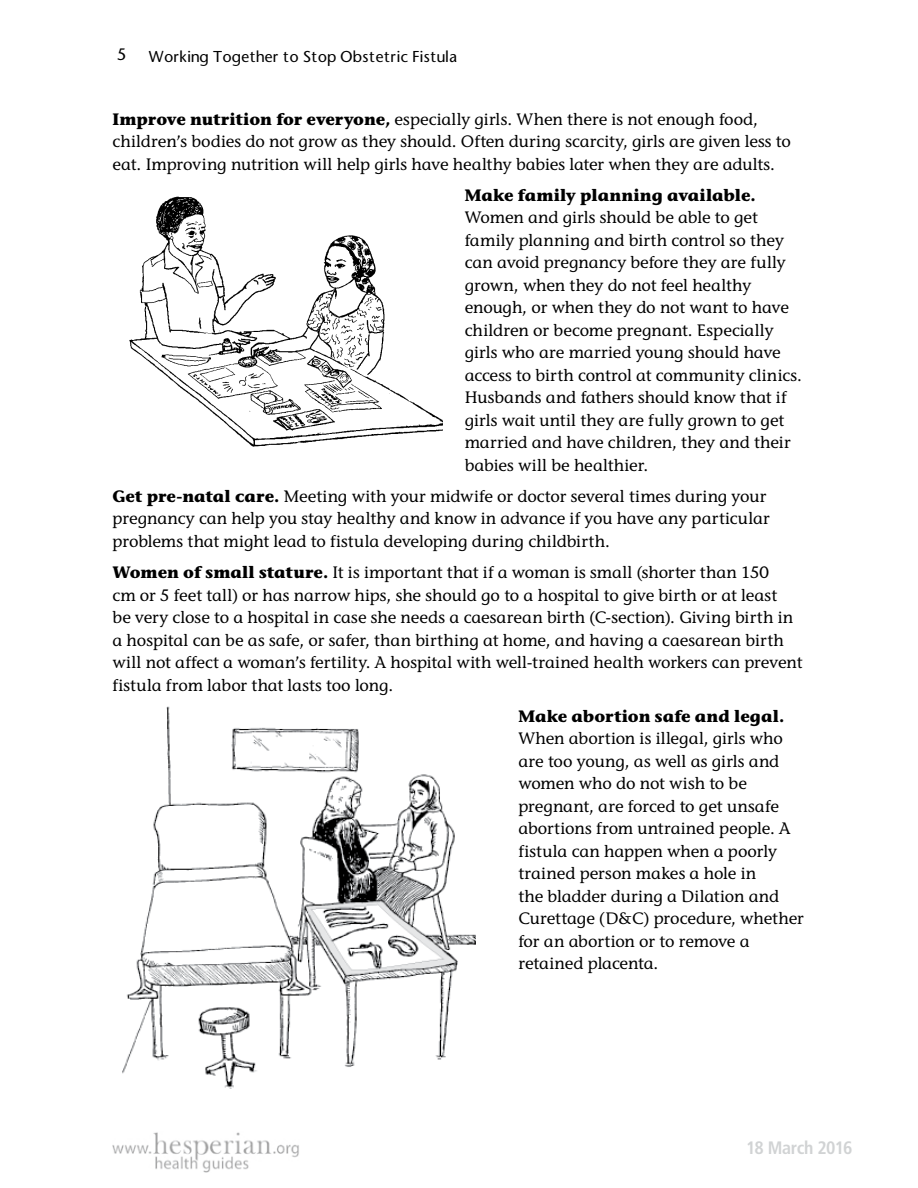
<style>
.page{position:relative;width:918px;height:1188px;background:#fff}
.page>*{position:absolute;margin:0;border:0;box-sizing:border-box;transform-origin:0 0}
.t1{font:700 condensed 18px "Frutiger LT Std";letter-spacing:-.03em;color:#d1d3d4}
.t2{font:500 16.5px/22.5px "Stone Inf ITC Std";letter-spacing:-.005em;color:#000}
.t3{font:700 16.5px "Stone Inf ITC Std";color:#000}
.t4{font:500 15.75px "Stone Sans";color:#000}
.t5{font:500 15px "Stone Sans";color:#000}
.s1{font-weight:700}
</style>
<div class="page">
<img style="left:112px;top:1132px;width:187px;height:40px">
<img style="left:129px;top:196px;width:313px;height:251px">
<img style="left:122px;top:706px;width:354px;height:383px">
<p class="t4" style="left:117px;top:45px;width:11px">5</p>
<p class="t5" style="left:148px;top:47px;width:310px">Working Together to Stop Obstetric Fistula</p>
<p class="t2" style="left:112px;top:107px;width:680px"><span class="s1">Improve nutrition for everyone,</span> especially girls. When there is not enough food, children’s bodies do not grow as they should. Often during scarcity, girls are given less to eat. Improving nutrition will help girls have healthy babies later when they are adults.</p>
<p class="t3" style="left:465px;top:184px;width:293px">Make family planning available.</p>
<p class="t2" style="left:465px;top:206px;width:339px">Women and girls should be able to get family planning and birth control so they can avoid pregnancy before they are fully grown, when they do not feel healthy enough, or when they do not want to have children or become pregnant. Especially girls who are married young should have access to birth control at community clinics.<br>Husbands and fathers should know that if girls wait until they are fully grown to get married and have children, they and their babies will be healthier.</p>
<p class="t2" style="left:112px;top:485px;width:659px"><span class="s1">Get pre-natal care.</span> Meeting with your midwife or doctor several times during your pregnancy can help you stay healthy and know in advance if you have any particular problems that might lead to fistula developing during childbirth.</p>
<p class="t2" style="left:112px;top:561px;width:692px"><span class="s1">Women of small stature.</span> It is important that if a woman is small (shorter than 150<br>cm or 5 feet tall) or has narrow hips, she should go to a hospital to give birth or at least<br>be very close to a hospital in case she needs a caesarean birth (C-section). Giving birth in a hospital can be as safe, or safer, than birthing at home, and having a caesarean birth will not affect a woman’s fertility. A hospital with well-trained health workers can prevent fistula from labor that lasts too long.</p>
<p class="t3" style="left:518px;top:705px;width:268px">Make abortion safe and legal.</p>
<p class="t2" style="left:518px;top:727px;width:287px">When abortion is illegal, girls who are too young, as well as girls and women who do not wish to be pregnant, are forced to get unsafe abortions from untrained people. A fistula can happen when a poorly trained person makes a hole in<br>the bladder during a Dilation and<br>Curettage (D&amp;C) procedure, whether for an abortion or to remove a retained placenta.</p>
<p class="t1" style="left:746px;top:1137px;width:108px">18 March 2016</p>
</div>
